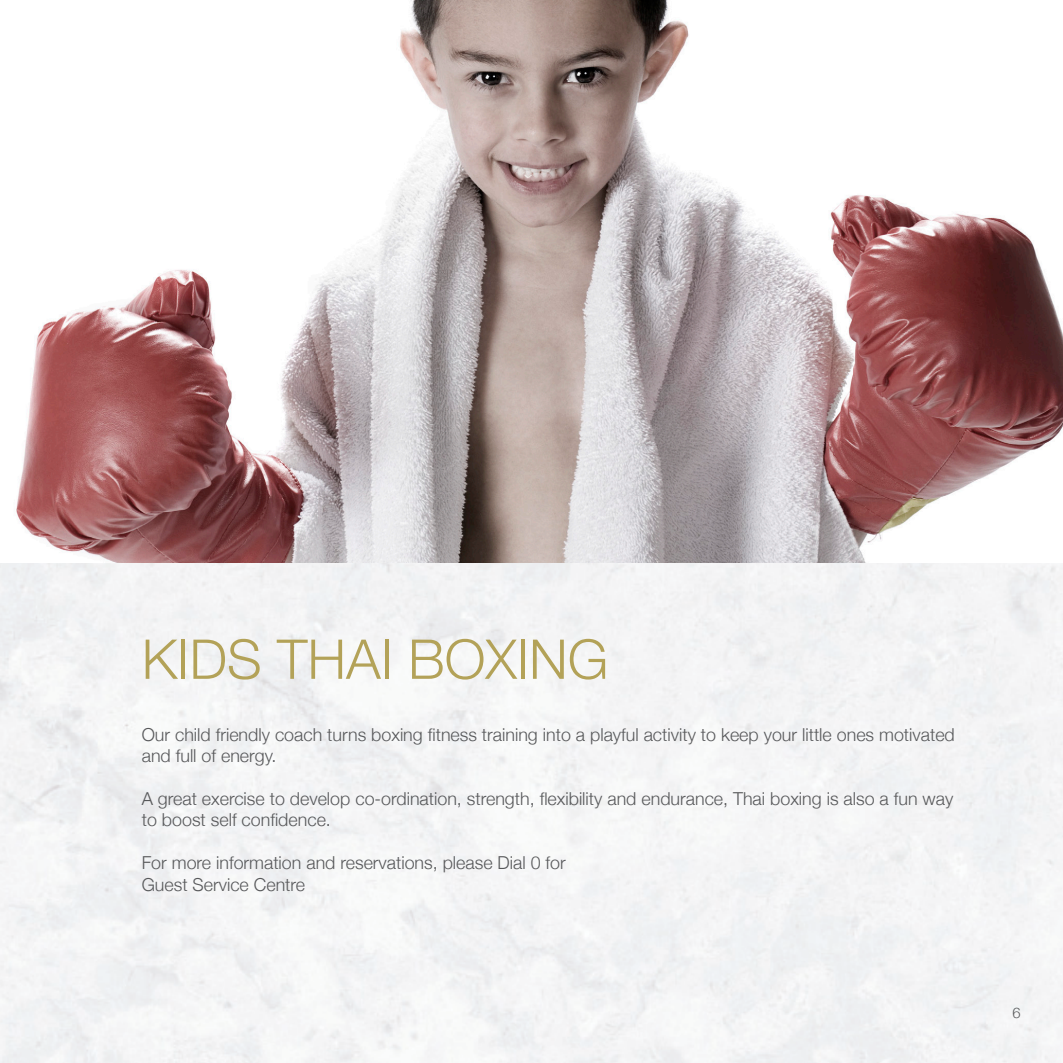
<style>
.page{position:relative;width:1063px;height:1063px;background:#fff}
.page>*{position:absolute;margin:0;border:0;box-sizing:border-box;transform-origin:0 0}
.t1{font:300 55px "Helvetica Neue";color:#b3a258}
.t2{font:300 17.75px/21.5px "Helvetica Neue";color:#57585a}
.t3{font:300 14.75px "Helvetica Neue";color:#57585a}
</style>
<div class="page">
<img style="left:13px;top:0;width:1050px;height:563px">
<h1 class="t1" style="left:142px;top:615px;width:468px">KIDS THAI BOXING</h1>
<p class="t2" style="left:142px;top:722px;width:815px">Our child friendly coach turns boxing fitness training into a playful activity to keep your little ones motivated and full of energy.</p>
<p class="t2" style="left:142px;top:787px;width:813px">A great exercise to develop co-ordination, strength, flexibility and endurance, Thai boxing is also a fun way to boost self confidence.</p>
<p class="t2" style="left:142px;top:851px;width:426px">For more information and reservations, please Dial 0 for<br>Guest Service Centre</p>
<p class="t3" style="left:1012px;top:1000px;width:10px">6</p>
</div>
